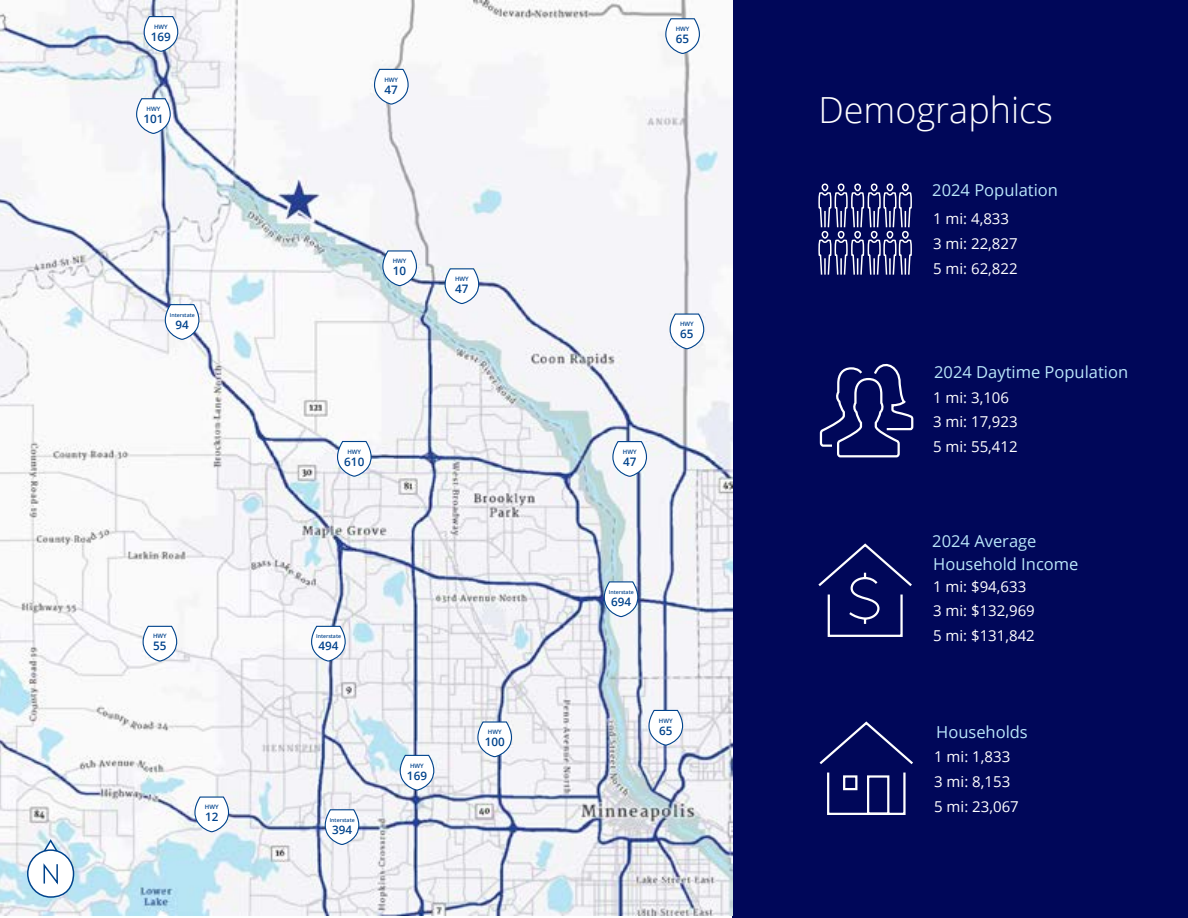
<style>
.page{position:relative;width:1188px;height:918px;background:#fff}
.page>*{position:absolute;margin:0;border:0;box-sizing:border-box;transform-origin:0 0}
.t1{font:300 36px "Open Sans";color:#fff}
.t2{font:16.5px/22.5px "Open Sans";color:#b9e6fa}
.t3{font:15px/24.8px "Open Sans";color:#fff}
.t4{font:600 11.7px "Open Sans";color:#00438c}
.t5{font:600 6px "Open Sans";color:#00438c}
.t6{font:600 5.25px "Open Sans";color:#00438c}
</style>
<div class="page">
<div style="left:732px;top:0;width:456px;height:918px;background:#000759"></div>
<img style="left:0;top:0;width:732px;height:916px">
<svg style="left:26px;top:838px;width:49px;height:61px"></svg>
<svg style="left:324px;top:808px;width:36px;height:59px"></svg>
<svg style="left:382px;top:249px;width:36px;height:59px"></svg>
<svg style="left:819px;top:183px;width:93px;height:92px"></svg>
<svg style="left:819px;top:363px;width:95px;height:95px"></svg>
<svg style="left:818px;top:543px;width:94px;height:94px"></svg>
<svg style="left:819px;top:721px;width:94px;height:94px"></svg>
<svg style="left:310px;top:625px;width:36px;height:58px"></svg>
<svg style="left:603px;top:580px;width:36px;height:59px"></svg>
<svg style="left:399px;top:754px;width:36px;height:58px"></svg>
<svg style="left:373px;top:68px;width:36px;height:58px"></svg>
<svg style="left:477px;top:720px;width:36px;height:59px"></svg>
<svg style="left:136px;top:97px;width:35px;height:59px"></svg>
<svg style="left:665px;top:17px;width:36px;height:59px"></svg>
<svg style="left:143px;top:15px;width:36px;height:58px"></svg>
<svg style="left:669px;top:313px;width:36px;height:58px"></svg>
<svg style="left:444px;top:267px;width:36px;height:59px"></svg>
<svg style="left:612px;top:440px;width:36px;height:59px"></svg>
<svg style="left:336px;top:440px;width:36px;height:58px"></svg>
<svg style="left:164px;top:303px;width:36px;height:59px"></svg>
<svg style="left:648px;top:709px;width:36px;height:58px"></svg>
<svg style="left:142px;top:625px;width:36px;height:58px"></svg>
<svg style="left:194px;top:796px;width:36px;height:58px"></svg>
<p class="t5" style="left:154px;top:22px;width:15px">HWY</p>
<p class="t4" style="left:151px;top:28px;width:22px">169</p>
<p class="t5" style="left:147px;top:105px;width:15px">HWY</p>
<p class="t4" style="left:143px;top:111px;width:22px">101</p>
<p class="t6" style="left:170px;top:311px;width:27px">Interstate</p>
<p class="t4" style="left:176px;top:316px;width:15px">94</p>
<p class="t5" style="left:153px;top:632px;width:15px">HWY</p>
<p class="t4" style="left:153px;top:638px;width:15px">55</p>
<p class="t5" style="left:205px;top:803px;width:15px">HWY</p>
<p class="t4" style="left:205px;top:809px;width:15px">12</p>
<p class="t5" style="left:384px;top:75px;width:15px">HWY</p>
<p class="t4" style="left:385px;top:81px;width:15px">47</p>
<p class="t5" style="left:393px;top:257px;width:15px">HWY</p>
<p class="t4" style="left:393px;top:263px;width:15px">10</p>
<p class="t5" style="left:455px;top:275px;width:15px">HWY</p>
<p class="t4" style="left:455px;top:281px;width:15px">47</p>
<p class="t5" style="left:347px;top:447px;width:15px">HWY</p>
<p class="t4" style="left:344px;top:453px;width:22px">610</p>
<p class="t6" style="left:316px;top:633px;width:27px">Interstate</p>
<p class="t4" style="left:319px;top:638px;width:22px">494</p>
<p class="t6" style="left:330px;top:816px;width:27px">Interstate</p>
<p class="t4" style="left:332px;top:822px;width:22px">394</p>
<p class="t5" style="left:410px;top:761px;width:15px">HWY</p>
<p class="t4" style="left:407px;top:767px;width:22px">169</p>
<p class="t5" style="left:488px;top:728px;width:15px">HWY</p>
<p class="t4" style="left:485px;top:734px;width:22px">100</p>
<p class="t5" style="left:676px;top:25px;width:15px">HWY</p>
<p class="t4" style="left:676px;top:31px;width:15px">65</p>
<p class="t5" style="left:680px;top:320px;width:15px">HWY</p>
<p class="t4" style="left:680px;top:326px;width:15px">65</p>
<p class="t5" style="left:623px;top:447px;width:15px">HWY</p>
<p class="t4" style="left:623px;top:453px;width:15px">47</p>
<p class="t6" style="left:609px;top:589px;width:27px">Interstate</p>
<p class="t4" style="left:611px;top:594px;width:22px">694</p>
<p class="t5" style="left:659px;top:716px;width:15px">HWY</p>
<p class="t4" style="left:659px;top:722px;width:15px">65</p>
<h1 class="t1" style="left:818px;top:85px;width:236px">Demographics</h1>
<p class="t2" style="left:932px;top:178px;width:127px">2024 Population</p>
<p class="t3" style="left:933px;top:206px;width:86px">1 mi: 4,833<br>3 mi: 22,827<br>5 mi: 62,822</p>
<p class="t2" style="left:934px;top:361px;width:196px">2024 Daytime Population</p>
<p class="t3" style="left:933px;top:384px;width:86px">1 mi: 3,106<br>3 mi: 17,923<br>5 mi: 55,412</p>
<p class="t2" style="left:932px;top:530px;width:148px">2024 Average<br>Household Income</p>
<p class="t3" style="left:933px;top:573px;width:103px">1 mi: $94,633<br>3 mi: $132,969<br>5 mi: $131,842</p>
<p class="t2" style="left:936px;top:720px;width:93px">Households</p>
<p class="t3" style="left:934px;top:744px;width:86px">1 mi: 1,833<br>3 mi: 8,153<br>5 mi: 23,067</p>
</div>
